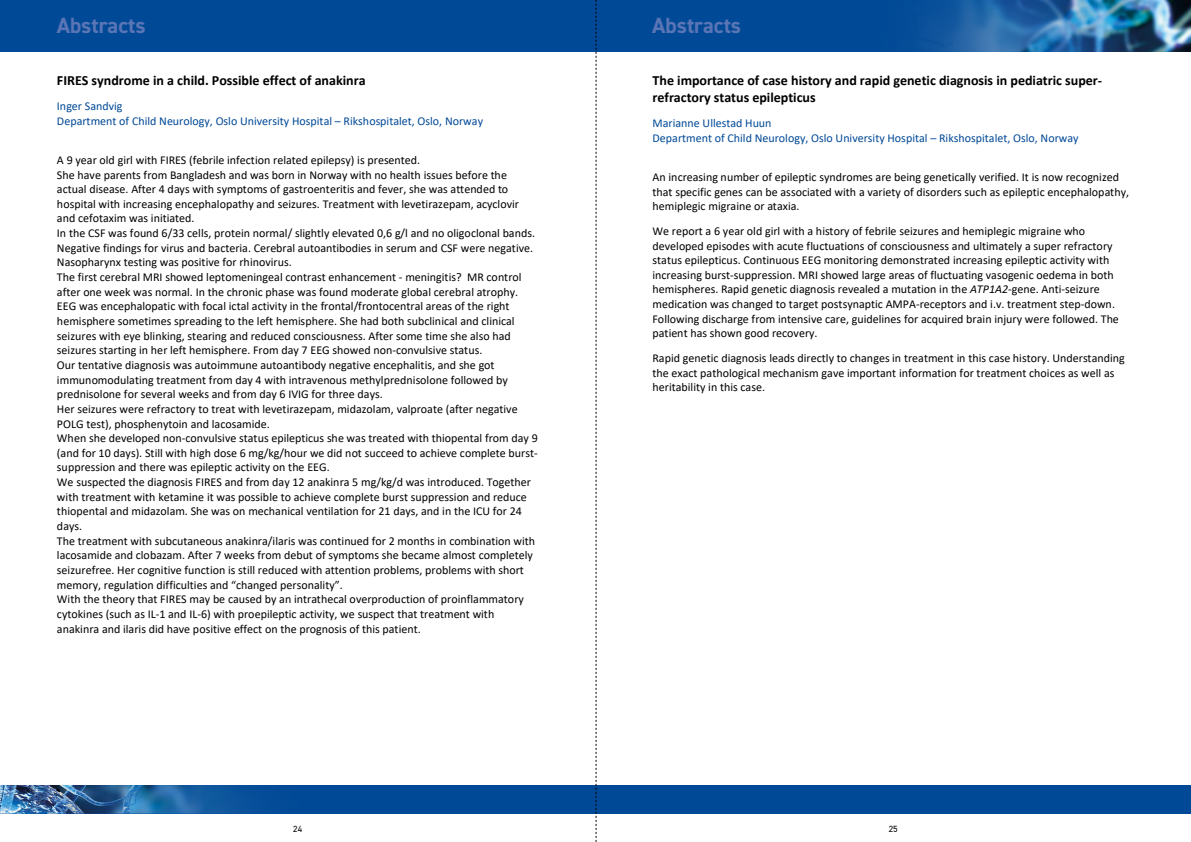
<style>
.page{position:relative;width:1191px;height:842px;background:#fff}
.page>*{position:absolute;margin:0;border:0;box-sizing:border-box;transform-origin:0 0}
.t1{font:700 22px "DIN2014";color:#5a75b5}
.t2{font:700 14px/17.3px "Calibri";color:#000}
.t3{font:12px/14.6px "Calibri";color:#000}
.t4{font:12px/14.6px "Calibri";color:#004996}
.t5{font:9px "DIN2014";color:#000}
.s1{font-style:italic}
</style>
<div class="page">
<div style="left:0;top:0;width:1191px;height:52px;background:#004996"></div>
<div style="left:0;top:785px;width:1191px;height:28px;background:#004996"></div>
<img style="left:919px;top:0;width:272px;height:52px">
<img style="left:0;top:785px;width:251px;height:28px">
<svg style="left:596px;top:0;width:1px;height:842px"></svg>
<h1 class="t1" style="left:57px;top:10px;width:90px">Abstracts</h1>
<h1 class="t1" style="left:652px;top:10px;width:90px">Abstracts</h1>
<p class="t2" style="left:57px;top:71px;width:310px">FIRES syndrome in a child. Possible effect of anakinra</p>
<p class="t4" style="left:57px;top:98px;width:428px">Inger Sandvig<br>Department of Child Neurology, Oslo University Hospital – Rikshospitalet, Oslo, Norway</p>
<p class="t3" style="left:57px;top:152px;width:482px">A 9 year old girl with FIRES (febrile infection related epilepsy) is presented.<br>She have parents from Bangladesh and was born in Norway with no health issues before the actual disease. After 4 days with symptoms of gastroenteritis and fever, she was attended to hospital with increasing encephalopathy and seizures. Treatment with levetirazepam, acyclovir and cefotaxim was initiated.<br>In the CSF was found 6/33 cells, protein normal/ slightly elevated 0,6 g/l and no oligoclonal bands.<br>Negative findings for virus and bacteria. Cerebral autoantibodies in serum and CSF were negative.<br>Nasopharynx testing was positive for rhinovirus.<br>The first cerebral MRI showed leptomeningeal contrast enhancement - meningitis? MR control after one week was normal. In the chronic phase was found moderate global cerebral atrophy.<br>EEG was encephalopatic with focal ictal activity in the frontal/frontocentral areas of the right hemisphere sometimes spreading to the left hemisphere. She had both subclinical and clinical seizures with eye blinking, stearing and reduced consciousness. After some time she also had seizures starting in her left hemisphere. From day 7 EEG showed non-convulsive status.<br>Our tentative diagnosis was autoimmune autoantibody negative encephalitis, and she got immunomodulating treatment from day 4 with intravenous methylprednisolone followed by prednisolone for several weeks and from day 6 IVIG for three days.<br>Her seizures were refractory to treat with levetirazepam, midazolam, valproate (after negative POLG test), phosphenytoin and lacosamide.<br>When she developed non-convulsive status epilepticus she was treated with thiopental from day 9 (and for 10 days). Still with high dose 6 mg/kg/hour we did not succeed to achieve complete burst&shy;suppression and there was epileptic activity on the EEG.<br>We suspected the diagnosis FIRES and from day 12 anakinra 5 mg/kg/d was introduced. Together with treatment with ketamine it was possible to achieve complete burst suppression and reduce thiopental and midazolam. She was on mechanical ventilation for 21 days, and in the ICU for 24 days.<br>The treatment with subcutaneous anakinra/ilaris was continued for 2 months in combination with lacosamide and clobazam. After 7 weeks from debut of symptoms she became almost completely seizurefree. Her cognitive function is still reduced with attention problems, problems with short memory, regulation difficulties and “changed personality”.<br>With the theory that FIRES may be caused by an intrathecal overproduction of proinflammatory cytokines (such as IL-1 and IL-6) with proepileptic activity, we suspect that treatment with anakinra and ilaris did have positive effect on the prognosis of this patient.</p>
<p class="t2" style="left:652px;top:71px;width:451px">The importance of case history and rapid genetic diagnosis in pediatric super&shy;refractory status epilepticus</p>
<p class="t4" style="left:652px;top:115px;width:428px">Marianne Ullestad Huun<br>Department of Child Neurology, Oslo University Hospital – Rikshospitalet, Oslo, Norway</p>
<p class="t3" style="left:652px;top:169px;width:478px">An increasing number of epileptic syndromes are being genetically verified. It is now recognized that specific genes can be associated with a variety of disorders such as epileptic encephalopathy, hemiplegic migraine or ataxia.</p>
<p class="t3" style="left:652px;top:223px;width:468px">We report a 6 year old girl with a history of febrile seizures and hemiplegic migraine who developed episodes with acute fluctuations of consciousness and ultimately a super refractory status epilepticus. Continuous EEG monitoring demonstrated increasing epileptic activity with increasing burst-suppression. MRI showed large areas of fluctuating vasogenic oedema in both hemispheres. Rapid genetic diagnosis revealed a mutation in the <span class="s1">ATP1A2</span>-gene. Anti-seizure medication was changed to target postsynaptic AMPA-receptors and i.v. treatment step-down.<br>Following discharge from intensive care, guidelines for acquired brain injury were followed. The patient has shown good recovery.</p>
<p class="t3" style="left:652px;top:351px;width:474px">Rapid genetic diagnosis leads directly to changes in treatment in this case history. Understanding the exact pathological mechanism gave important information for treatment choices as well as heritability in this case.</p>
<p class="t5" style="left:293px;top:823px;width:10px">24</p>
<p class="t5" style="left:888px;top:823px;width:10px">25</p>
</div>
